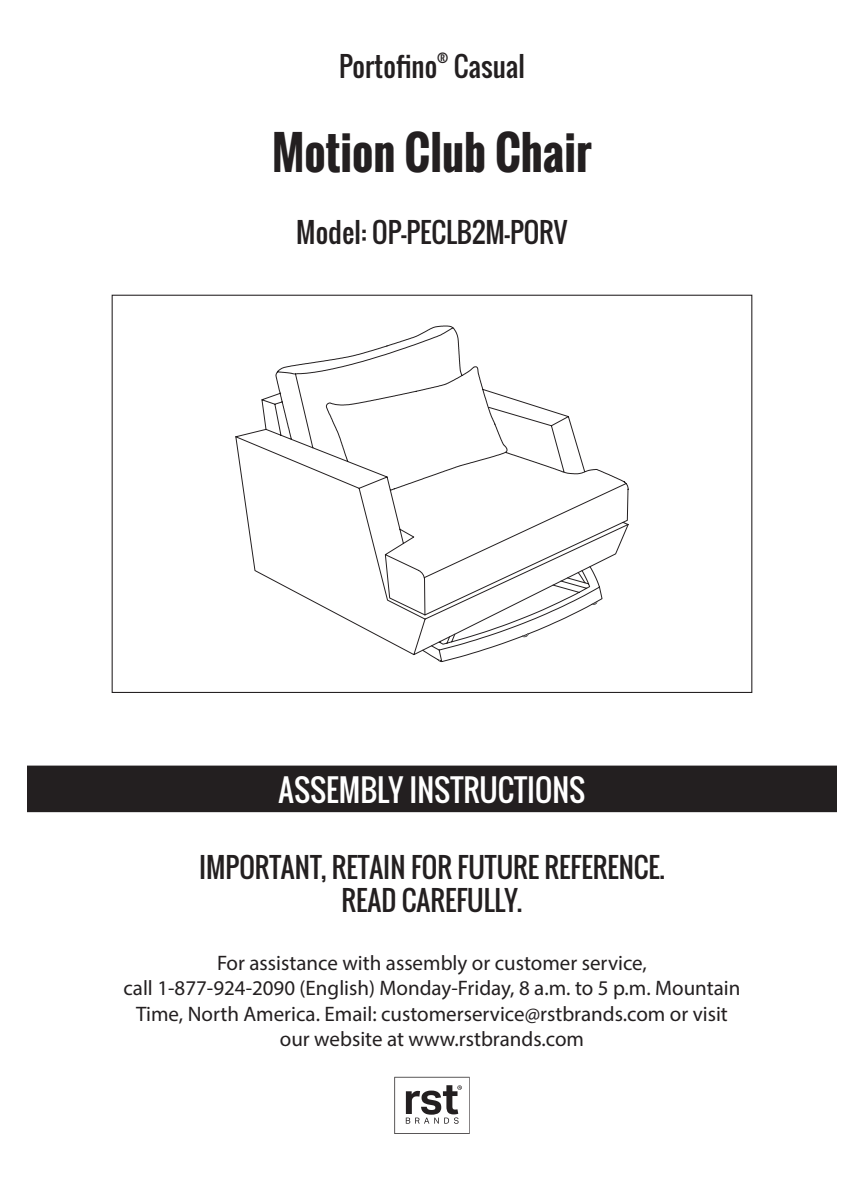
<style>
.page{position:relative;width:864px;height:1188px;background:#fff}
.page>*{position:absolute;margin:0;border:0;box-sizing:border-box;transform-origin:0 0}
.Collection_Name{font:700 45px "Oswald";color:#231f20}
.Assembly_instruction{font:30px "Oswald";color:#fff}
.IMPORTANT{font:27px "Oswald";color:#231f20}
.collection_descripti{font:27px "Oswald";color:#231f20}
.For_assistance{font:21px/25.2px "Myriad Pro";color:#231f20;text-align:center}
.t1{font:15px "Oswald";color:#231f20}
</style>
<div class="page">
<div style="left:27px;top:766px;width:810px;height:46px;background:#231f20"></div>
<svg style="left:394px;top:1077px;width:76px;height:57px"></svg>
<svg style="left:237px;top:325px;width:338px;height:337px"></svg>
<svg style="left:437px;top:656px;width:138px;height:5px"></svg>
<svg style="left:235px;top:436px;width:394px;height:220px"></svg>
<p class="IMPORTANT" style="left:339px;top:46px;width:100px">Portofino</p>
<p class="t1" style="left:437px;top:45px;width:13px">®</p>
<p class="IMPORTANT" style="left:454px;top:46px;width:72px">Casual</p>
<p class="Collection_Name" style="left:272px;top:119px;width:321px">Motion Club Chair</p>
<p class="collection_descripti" style="left:296px;top:212px;width:273px">Model: OP-PECLB2M-PORV</p>
<p class="Assembly_instruction" style="left:279px;top:768px;width:308px">ASSEMBLY INSTRUCTIONS</p>
<p class="IMPORTANT" style="left:199px;top:848px;width:467px">IMPORTANT, RETAIN FOR FUTURE REFERENCE.</p>
<p class="IMPORTANT" style="left:342px;top:880px;width:182px">READ CAREFULLY.</p>
<p class="For_assistance" style="left:217px;top:950px;width:431px">For assistance with assembly or customer service,</p>
<p class="For_assistance" style="left:123px;top:975px;width:619px">call 1-877-924-2090 (English) Monday-Friday, 8 a.m. to 5 p.m. Mountain<br>Time, North America. Email: customerservice@rstbrands.com or visit our website at www.rstbrands.com</p>
</div>
